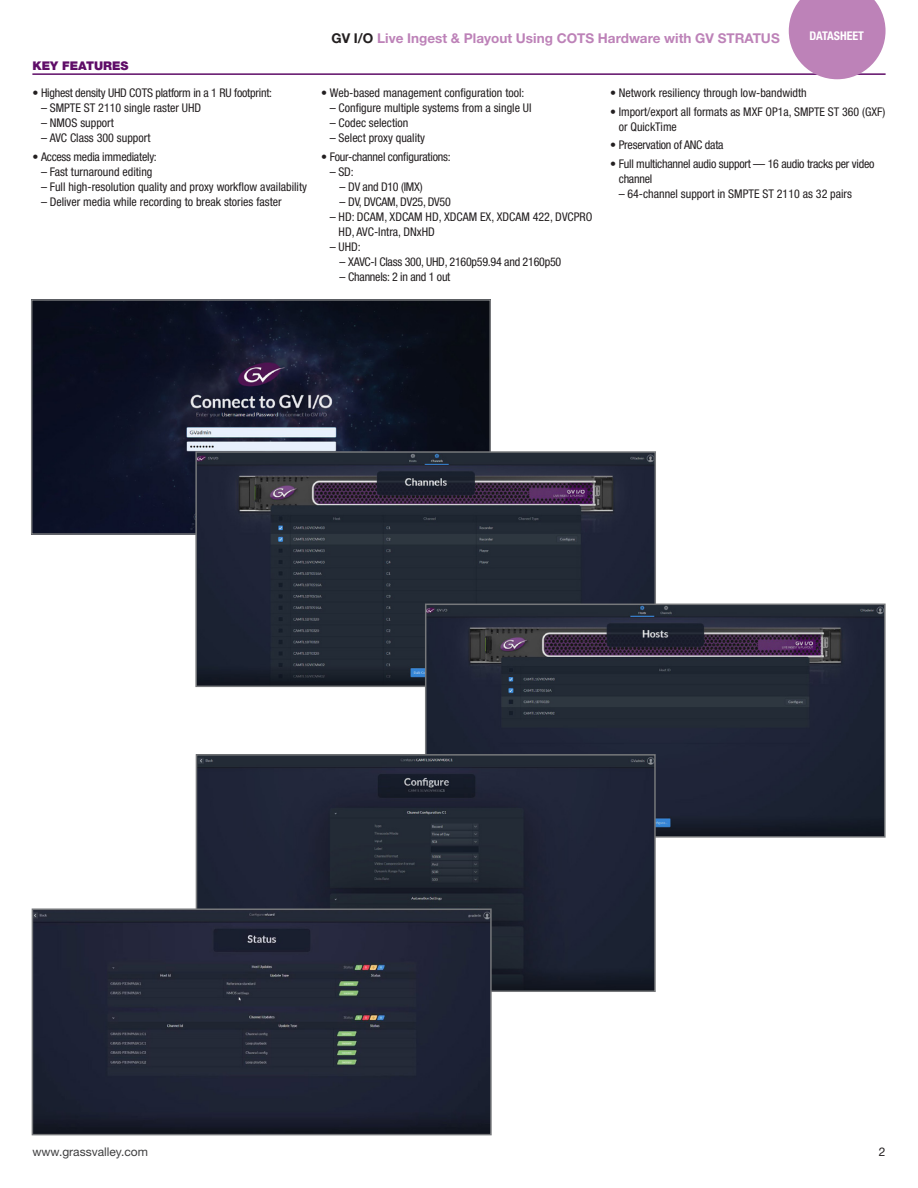
<style>
.page{position:relative;width:918px;height:1188px;background:#fff}
.page>*{position:absolute;margin:0;border:0;box-sizing:border-box;transform-origin:0 0}
._2019_Page_Head{font:700 13.5px "Helvetica Neue";color:#bd82b8}
.t1{font:condensed 12px/15px "Helvetica Neue";color:#231f20}
.t2{font:condensed 12px/15px "Helvetica Neue";letter-spacing:-.02em;color:#231f20}
.t3{font:12px "Helvetica Neue";color:#3e3e3f}
._2019_Section_Head{font:900 12px "Helvetica Neue";color:#5f0d68}
.t4{font:700 condensed 12px "Helvetica Neue";color:#fff}
.t5{font:12px "Helvetica Neue";color:#231f20}
.s1{color:#231f20}
</style>
<div class="page">
<hr style="left:32px;top:73px;width:854px;height:2px;background:#5f0d68">
<img style="left:34px;top:302px;width:454px;height:230px">
<div style="left:31px;top:299px;width:460px;height:236px;border:2px solid #76787b"></div>
<img style="left:198px;top:454px;width:455px;height:230px">
<div style="left:195px;top:451px;width:461px;height:236px;border:2px solid #76787b"></div>
<img style="left:428px;top:607px;width:455px;height:228px">
<div style="left:425px;top:604px;width:461px;height:234px;border:2px solid #76787b"></div>
<img style="left:199px;top:757px;width:454px;height:232px">
<div style="left:196px;top:754px;width:460px;height:238px;border:2px solid #76787b"></div>
<img style="left:35px;top:911px;width:454px;height:221px">
<div style="left:32px;top:908px;width:460px;height:227px;border:2px solid #76787b"></div>
<svg style="left:789px;top:0;width:97px;height:79px;background:#c593c1"></svg>
<p class="_2019_Section_Head" style="left:32px;top:58px;width:98px">KEY FEATURES</p>
<p class="t2" style="left:32px;top:85px;width:241px">• Highest density UHD COTS platform in a 1 RU footprint:</p>
<p class="t1" style="left:41px;top:100px;width:162px">– SMPTE ST 2110 single raster UHD</p>
<p class="t1" style="left:41px;top:115px;width:74px">– NMOS support</p>
<p class="t1" style="left:41px;top:130px;width:111px">– AVC Class 300 support</p>
<p class="t2" style="left:32px;top:149px;width:126px">• Access media immediately:</p>
<p class="t1" style="left:41px;top:164px;width:113px">– Fast turnaround editing</p>
<p class="t1" style="left:41px;top:179px;width:268px">– Full high-resolution quality and proxy workflow availability</p>
<p class="t1" style="left:41px;top:194px;width:242px">– Deliver media while recording to break stories faster</p>
<p class="_2019_Page_Head" style="left:331px;top:30px;width:450px"><span class="s1">GV I/O</span> Live Ingest &amp; Playout Using COTS Hardware with GV STRATUS</p>
<p class="t4" style="left:810px;top:29px;width:56px">DATASHEET</p>
<p class="t1" style="left:321px;top:85px;width:205px">• Web-based management configuration tool:</p>
<p class="t1" style="left:330px;top:100px;width:203px">– Configure multiple systems from a single UI</p>
<p class="t1" style="left:330px;top:115px;width:80px">– Codec selection</p>
<p class="t1" style="left:330px;top:130px;width:97px">– Select proxy quality</p>
<p class="t2" style="left:321px;top:149px;width:131px">• Four-channel configurations:</p>
<p class="t1" style="left:330px;top:164px;width:25px">– SD:</p>
<p class="t2" style="left:340px;top:179px;width:84px">– DV and D10 (IMX)</p>
<p class="t2" style="left:340px;top:194px;width:113px">– DV, DVCAM, DV25, DV50</p>
<p class="t1" style="left:339px;top:209px;width:255px;text-indent:-9px">– HD: DCAM, XDCAM HD, XDCAM EX, XDCAM 422, DVCPRO<br>HD, AVC-Intra, DNxHD</p>
<p class="t1" style="left:330px;top:239px;width:32px">– UHD:</p>
<p class="t2" style="left:340px;top:254px;width:223px">– XAVC-I Class 300, UHD, 2160p59.94 and 2160p50</p>
<p class="t2" style="left:340px;top:269px;width:112px">– Channels: 2 in and 1 out</p>
<p class="t1" style="left:610px;top:85px;width:198px">• Network resiliency through low-bandwidth</p>
<p class="t1" style="left:619px;top:104px;width:268px;text-indent:-9px">• Import/export all formats as MXF OP1a, SMPTE ST 360 (GXF) or QuickTime</p>
<p class="t2" style="left:610px;top:138px;width:115px">• Preservation of ANC data</p>
<p class="t2" style="left:619px;top:156px;width:257px;text-indent:-9px">• Full multichannel audio support — 16 audio tracks per video channel</p>
<p class="t1" style="left:619px;top:186px;width:235px">– 64-channel support in SMPTE ST 2110 as 32 pairs</p>
<p class="t3" style="left:32px;top:1144px;width:117px">www.grassvalley.com</p>
<p class="t5" style="left:879px;top:1144px;width:8px">2</p>
</div>
